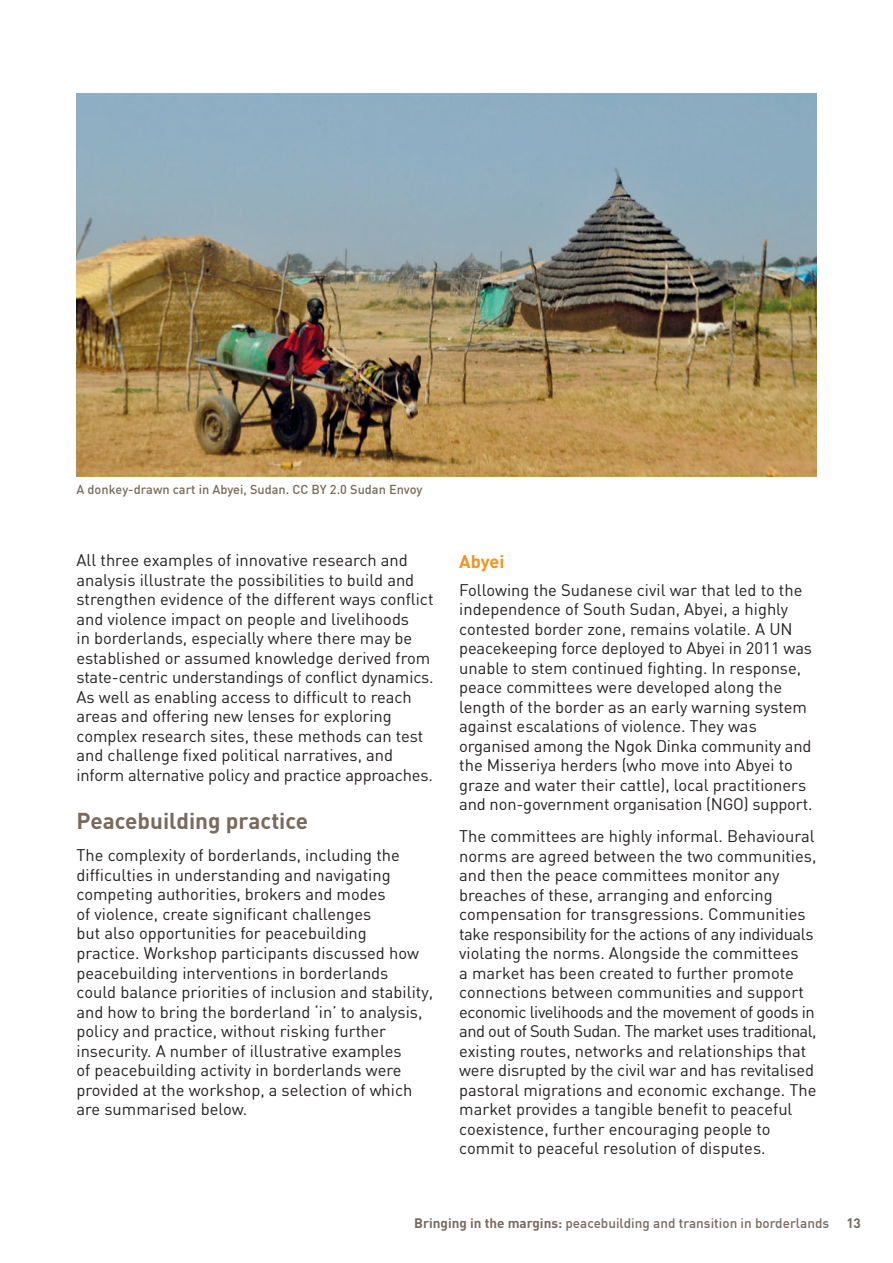
<style>
.page{position:relative;width:893px;height:1263px;background:#fff}
.page>*{position:absolute;margin:0;border:0;box-sizing:border-box;transform-origin:0 0}
.subheading{font:700 22.5px "DIN";color:#7a6a5d}
.sub_subhead_underlin{font:700 18px "DIN";color:#f6911e}
.Text_Body{font:16.5px/19.5px "DIN";color:#231f20}
.t1{font:500 13.5px "DIN";color:#7a6a5d}
.t2{font:700 13.5px "DIN";color:#7a6a5d}
.t3{font:500 12.75px "DIN";color:#7a6a5d}
.s1{font-weight:700}
</style>
<div class="page">
<img style="left:77px;top:94px;width:739px;height:382px">
<p class="t3" style="left:77px;top:482px;width:347px">A donkey-drawn cart in Abyei, Sudan. CC BY 2.0 Sudan Envoy</p>
<p class="Text_Body" style="left:77px;top:550px;width:359px">All three examples of innovative research and analysis illustrate the possibilities to build and strengthen evidence of the different ways conflict and violence impact on people and livelihoods<br>in borderlands, especially where there may be established or assumed knowledge derived from state-centric understandings of conflict dynamics.<br>As well as enabling access to difficult to reach areas and offering new lenses for exploring complex research sites, these methods can test and challenge fixed political narratives, and inform alternative policy and practice approaches.</p>
<p class="subheading" style="left:77px;top:806px;width:233px">Peacebuilding practice</p>
<p class="Text_Body" style="left:77px;top:845px;width:358px">The complexity of borderlands, including the difficulties in understanding and navigating competing authorities, brokers and modes<br>of violence, create significant challenges<br>but also opportunities for peacebuilding practice. Workshop participants discussed how peacebuilding interventions in borderlands<br>could balance priorities of inclusion and stability, and how to bring the borderland ‘in’ to analysis, policy and practice, without risking further insecurity. A number of illustrative examples<br>of peacebuilding activity in borderlands were provided at the workshop, a selection of which are summarised below.</p>
<p class="sub_subhead_underlin" style="left:459px;top:549px;width:47px">Abyei</p>
<p class="Text_Body" style="left:459px;top:579px;width:355px">Following the Sudanese civil war that led to the independence of South Sudan, Abyei, a highly contested border zone, remains volatile. A UN peacekeeping force deployed to Abyei in 2011 was unable to stem continued fighting. In response, peace committees were developed along the length of the border as an early warning system against escalations of violence. They was organised among the Ngok Dinka community and the Misseriya herders (who move into Abyei to graze and water their cattle), local practitioners and non-government organisation (NGO) support.</p>
<p class="Text_Body" style="left:459px;top:826px;width:359px">The committees are highly informal. Behavioural norms are agreed between the two communities, and then the peace committees monitor any breaches of these, arranging and enforcing compensation for transgressions. Communities take responsibility for the actions of any individuals violating the norms. Alongside the committees<br>a market has been created to further promote connections between communities and support economic livelihoods and the movement of goods in and out of South Sudan. The market uses traditional, existing routes, networks and relationships that were disrupted by the civil war and has revitalised pastoral migrations and economic exchange. The market provides a tangible benefit to peaceful coexistence, further encouraging people to commit to peaceful resolution of disputes.</p>
<p class="t1" style="left:414px;top:1214px;width:417px"><span class="s1">Bringing in the margins:</span> peacebuilding and transition in borderlands</p>
<p class="t2" style="left:846px;top:1214px;width:16px">13</p>
</div>
